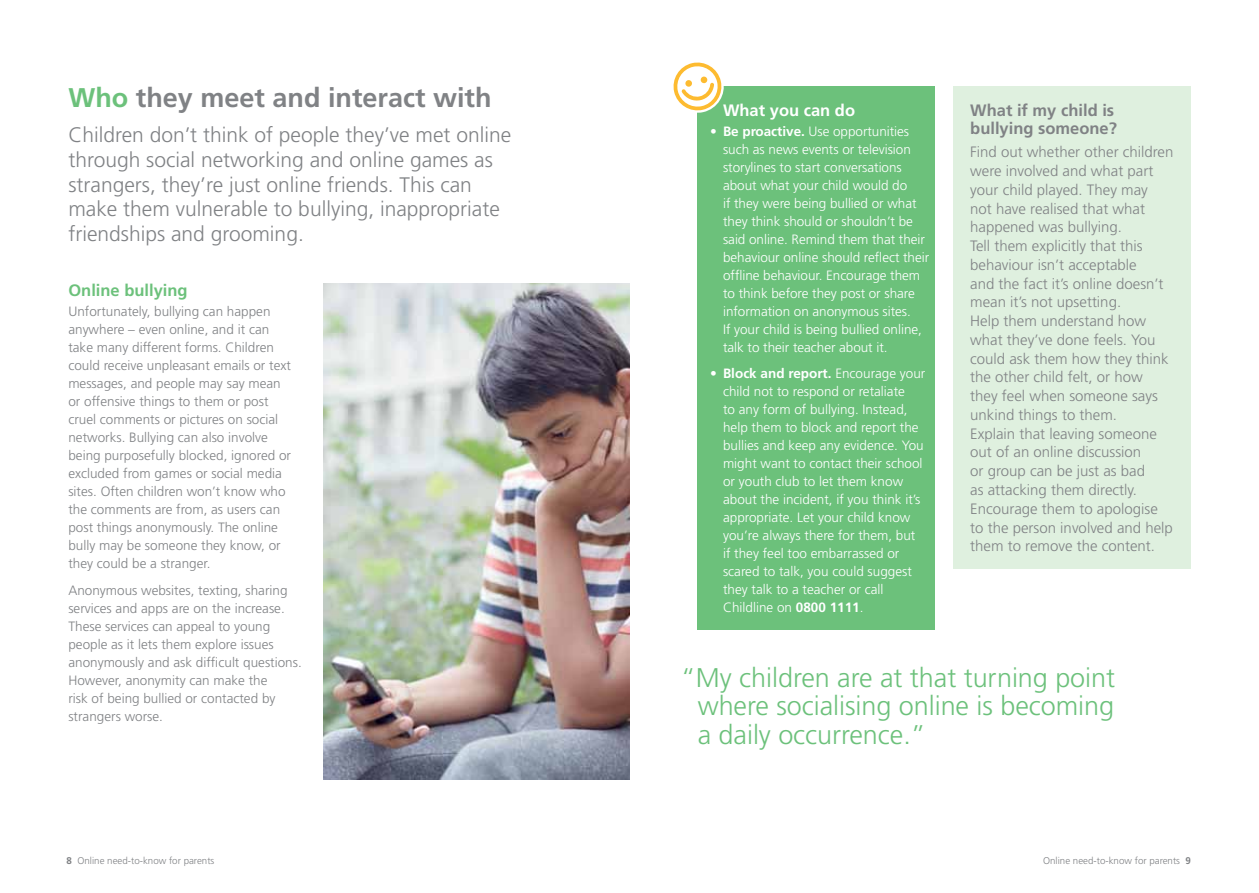
<style>
.page{position:relative;width:1259px;height:893px;background:#fff}
.page>*{position:absolute;margin:0;border:0;box-sizing:border-box;transform-origin:0 0}
.t1{font:300 27px/28.5px "Frutiger";color:#6cc17b;text-align:justify}
.t2{font:700 27px "Frutiger";color:#808285}
.t3{font:300 21px/24.8px "Frutiger";color:#808285}
.t4{font:700 16.5px/18.8px "Frutiger";color:#808285}
.t5{font:700 16.5px "Frutiger";color:#6cc17b}
.t6{font:700 16.5px "Frutiger";color:#fff}
.t7{font:300 15px/18.8px "Frutiger";color:#808285}
.t8{font:300 13.5px/18px "Frutiger";letter-spacing:-.005em;color:#fff}
.t9{font:300 13.5px/18px "Frutiger";color:#808285}
.t10{font:300 9.75px "Frutiger";color:#808285}
.s1{color:#6cc17b}
.s2{font-weight:700}
</style>
<div class="page">
<div style="left:697px;top:86px;width:238px;height:543px;background:#6cc17b"></div>
<img style="left:324px;top:283px;width:305px;height:497px">
<svg style="left:673px;top:62px;width:51px;height:51px"></svg>
<div style="left:953px;top:86px;width:238px;height:482px;background:#dff0df"></div>
<h1 class="t2" style="left:68px;top:82px;width:425px"><span class="s1">Who</span> they meet and interact with</h1>
<h2 class="t3" style="left:68px;top:122px;width:444px">Children don’t think of people they’ve met online through social networking and online games as strangers, they’re just online friends. This can make them vulnerable to bullying, inappropriate friendships and grooming.</h2>
<p class="t5" style="left:68px;top:281px;width:121px">Online bullying</p>
<p class="t9" style="left:68px;top:303px;width:224px">Unfortunately, bullying can happen anywhere – even online, and it can take many different forms. Children could receive unpleasant emails or text messages, and people may say mean or offensive things to them or post cruel comments or pictures on social networks. Bullying can also involve being purposefully blocked, ignored or excluded from games or social media sites. Often children won’t know who the comments are from, as users can post things anonymously. The online bully may be someone they know, or they could be a stranger.</p>
<p class="t9" style="left:68px;top:581px;width:235px">Anonymous websites, texting, sharing services and apps are on the increase.<br>These services can appeal to young people as it lets them explore issues anonymously and ask difficult questions.<br>However, anonymity can make the<br>risk of being bullied or contacted by strangers worse.</p>
<p class="t6" style="left:723px;top:100px;width:134px">What you can do</p>
<p class="t8" style="left:723px;top:122px;width:208px;text-indent:-13px">• <span class="s2">Be proactive.</span> Use opportunities such as news events or television storylines to start conversations about what your child would do<br>if they were being bullied or what they think should or shouldn’t be said online. Remind them that their behaviour online should reflect their offline behaviour. Encourage them to think before they post or share information on anonymous sites.<br>If your child is being bullied online, talk to their teacher about it.</p>
<p class="t8" style="left:723px;top:365px;width:204px;text-indent:-13px">• <span class="s2">Block and report.</span> Encourage your child not to respond or retaliate<br>to any form of bullying. Instead, help them to block and report the bullies and keep any evidence. You might want to contact their school or youth club to let them know about the incident, if you think it’s appropriate. Let your child know you’re always there for them, but if they feel too embarrassed or scared to talk, you could suggest they talk to a teacher or call<br>Childline on <span class="s2">0800 1111</span>.</p>
<p class="t4" style="left:970px;top:100px;width:148px">What if my child is bullying someone?</p>
<p class="t7" style="left:970px;top:143px;width:205px">Find out whether other children were involved and what part your child played. They may<br>not have realised that what happened was bullying.<br>Tell them explicitly that this behaviour isn’t acceptable<br>and the fact it’s online doesn’t mean it’s not upsetting.<br>Help them understand how what they’ve done feels. You could ask them how they think the other child felt, or how they feel when someone says unkind things to them.<br>Explain that leaving someone out of an online discussion<br>or group can be just as bad<br>as attacking them directly.<br>Encourage them to apologise to the person involved and help them to remove the content.</p>
<h1 class="t1" style="left:698px;top:663px;width:419px;text-indent:-17px">“My children are at that turning point where socialising online is becoming a daily occurrence.”</h1>
<p class="t10" style="left:67px;top:856px;width:149px"><span class="s2">8</span> Online need-to-know for parents</p>
<p class="t10" style="left:1043px;top:856px;width:149px">Online need-to-know for parents <span class="s2">9</span></p>
</div>
